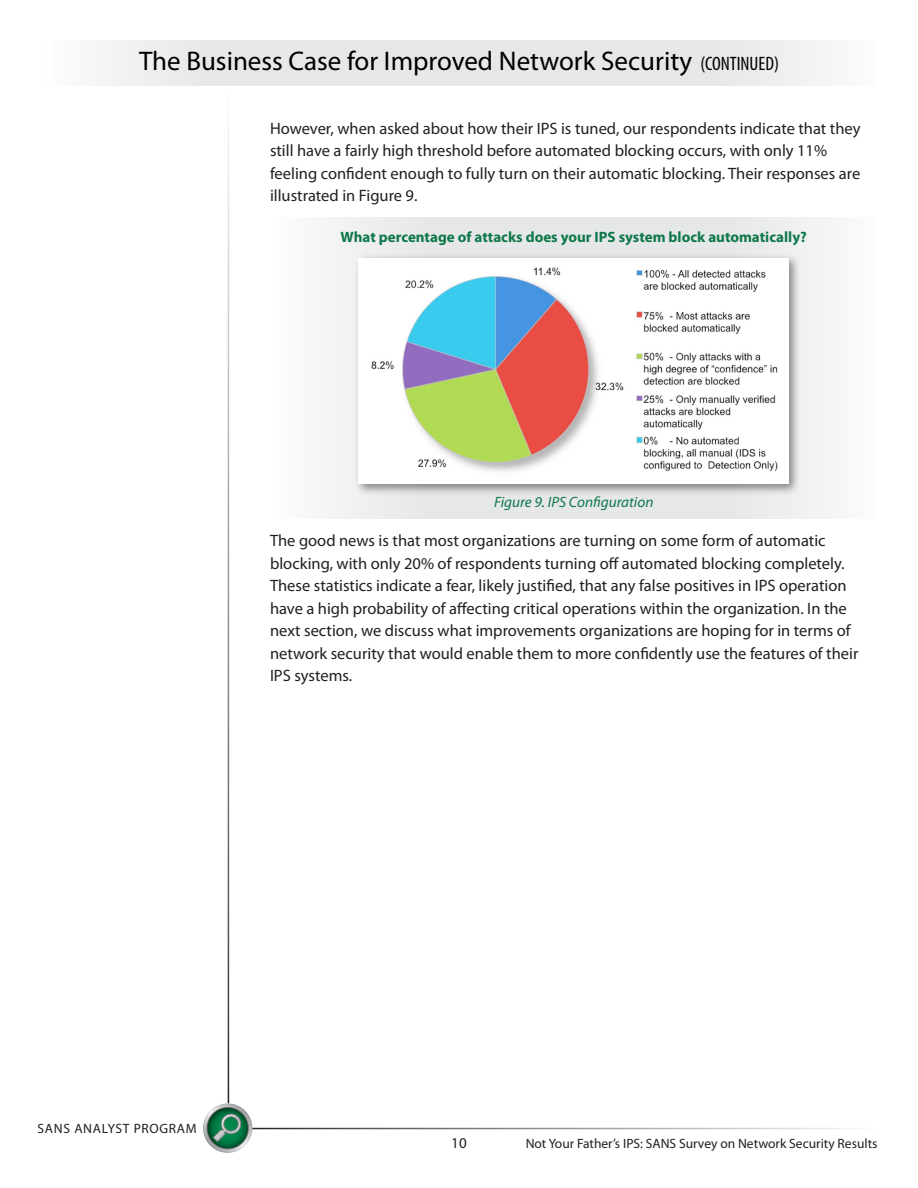
<style>
.page{position:relative;width:918px;height:1188px;background:#fff}
.page>*{position:absolute;margin:0;border:0;box-sizing:border-box;transform-origin:0 0}
.t1{font:27px "Myriad Pro";color:#000}
.t2{font:16.5px/22.5px "Myriad Pro";color:#231f20}
.t3{font:700 15px "Myriad Pro";color:#0e784a}
.t4{font:italic 15px "Myriad Pro";color:#0e784a}
.t5{font:15px "Myriad Pro";color:#231f20}
.t6{font:13.5px "Myriad Pro";color:#231f20}
.t7{font:13.5px "Myriad Pro";letter-spacing:.05em;color:#231f20}
.s1{font-stretch:condensed;font-size:19.5px}
</style>
<div class="page">
<svg style="left:100px;top:40px;width:725px;height:46px;background:#e8e9ea"></svg>
<svg style="left:203px;top:1103px;width:49px;height:50px"></svg>
<svg style="left:204px;top:1104px;width:47px;height:48px"></svg>
<svg style="left:206px;top:1107px;width:43px;height:42px"></svg>
<svg style="left:207px;top:1108px;width:41px;height:40px"></svg>
<svg style="left:213px;top:1114px;width:29px;height:28px"></svg>
<svg style="left:325px;top:218px;width:505px;height:301px"></svg>
<div style="left:354px;top:254px;width:447px;height:242px;background:#231f20;opacity:.5"></div>
<div style="left:358px;top:258px;width:431px;height:226px;background:#fff"></div>
<img style="left:371px;top:267px;width:407px;height:205px">
<h1 class="t1" style="left:139px;top:45px;width:641px">The Business Case for Improved Network Security <span class="s1">(CONTINUED)</span></h1>
<p class="t2" style="left:270px;top:117px;width:592px">However, when asked about how their IPS is tuned, our respondents indicate that they still have a fairly high threshold before automated blocking occurs, with only 11% feeling confident enough to fully turn on their automatic blocking. Their responses are illustrated in Figure 9.</p>
<p class="t3" style="left:341px;top:227px;width:468px">What percentage of attacks does your IPS system block automatically?</p>
<p class="t4" style="left:494px;top:493px;width:161px">Figure 9. IPS Configuration</p>
<p class="t2" style="left:270px;top:529px;width:590px">The good news is that most organizations are turning on some form of automatic blocking, with only 20% of respondents turning off automated blocking completely.<br>These statistics indicate a fear, likely justified, that any false positives in IPS operation have a high probability of affecting critical operations within the organization. In the next section, we discuss what improvements organizations are hoping for in terms of network security that would enable them to more confidently use the features of their IPS systems.</p>
<p class="t7" style="left:38px;top:1121px;width:161px">SANS ANALYST PROGRAM</p>
<p class="t5" style="left:451px;top:1133px;width:17px">10</p>
<p class="t6" style="left:526px;top:1135px;width:353px">Not Your Father’s IPS: SANS Survey on Network Security Results</p>
</div>
